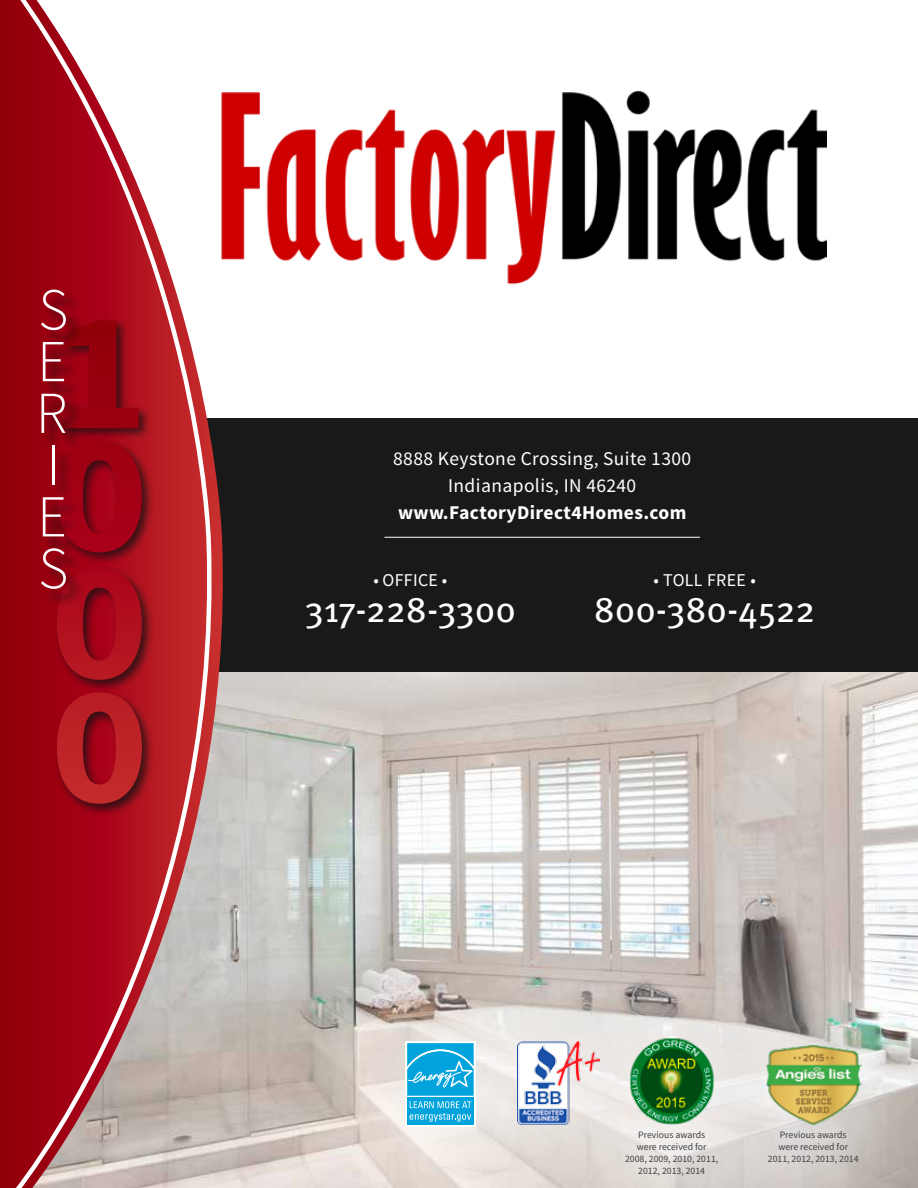
<style>
.page{position:relative;width:918px;height:1188px;background:#fff}
.page>*{position:absolute;margin:0;border:0;box-sizing:border-box;transform-origin:0 0}
.t1{font:36px "Meta Pro";color:#fff}
.t2{font:19.5px/27px "Source Sans Pro";letter-spacing:.02em;color:#fff;text-align:center}
.t3{font:700 19.5px "Source Sans Pro";letter-spacing:.02em;color:#fff}
.t4{font:18px "Source Sans Pro";letter-spacing:.02em;color:#fff}
.t5{font:9.75px/12px "Source Sans Pro";color:#3d3f3f;text-align:center}
</style>
<div class="page">
<img style="left:235px;top:672px;width:683px;height:516px">
<div style="left:0;top:418px;width:918px;height:254px;background:#181919"></div>
<hr style="left:384px;top:537px;width:316px;height:1px;background:#fff">
<svg style="left:223px;top:672px;width:12px;height:516px;background:#c5c1bc"></svg>
<svg style="left:0;top:0;width:223px;height:1188px"></svg>
<div style="left:53px;top:317px;width:102px;height:500px;background:#121212;opacity:.75"></div>
<svg style="left:57px;top:692px;width:85px;height:112px;background:#aa1720"></svg>
<div style="left:43px;top:291px;width:40px;height:315px;background:#121212;opacity:.75"></div>
<svg style="left:41px;top:290px;width:98px;height:143px;background:#9a101e"></svg>
<svg style="left:41px;top:441px;width:101px;height:239px;background:#9d0b1c"></svg>
<img style="left:221px;top:91px;width:606px;height:203px">
<div style="left:304px;top:940px;width:614px;height:248px;background:#fff;opacity:.75"></div>
<div style="left:405px;top:1041px;width:70px;height:86px;background:#fff"></div>
<div style="left:407px;top:1097px;width:67px;height:28px;background:#00a3db"></div>
<svg style="left:407px;top:1043px;width:67px;height:79px"></svg>
<img style="left:517px;top:1042px;width:82px;height:83px">
<img style="left:765px;top:1045px;width:96px;height:80px">
<img style="left:628px;top:1034px;width:87px;height:91px">
<h2 class="t2" style="left:393px;top:445px;width:300px">8888 Keystone Crossing, Suite 1300<br>Indianapolis, IN 46240</h2>
<h2 class="t3" style="left:398px;top:500px;width:290px">www.FactoryDirect4Homes.com</h2>
<h3 class="t4" style="left:373px;top:569px;width:76px">• OFFICE •</h3>
<h1 class="t1" style="left:305px;top:587px;width:213px">317-228-3300</h1>
<h3 class="t4" style="left:653px;top:569px;width:104px">• TOLL FREE •</h3>
<h1 class="t1" style="left:594px;top:587px;width:223px">800-380-4522</h1>
<p class="t5" style="left:625px;top:1129px;width:95px">Previous awards<br>were received for<br>2008, 2009, 2010, 2011,<br>2012, 2013, 2014</p>
<p class="t5" style="left:768px;top:1129px;width:92px">Previous awards<br>were received for<br>2011, 2012, 2013, 2014</p>
</div>
